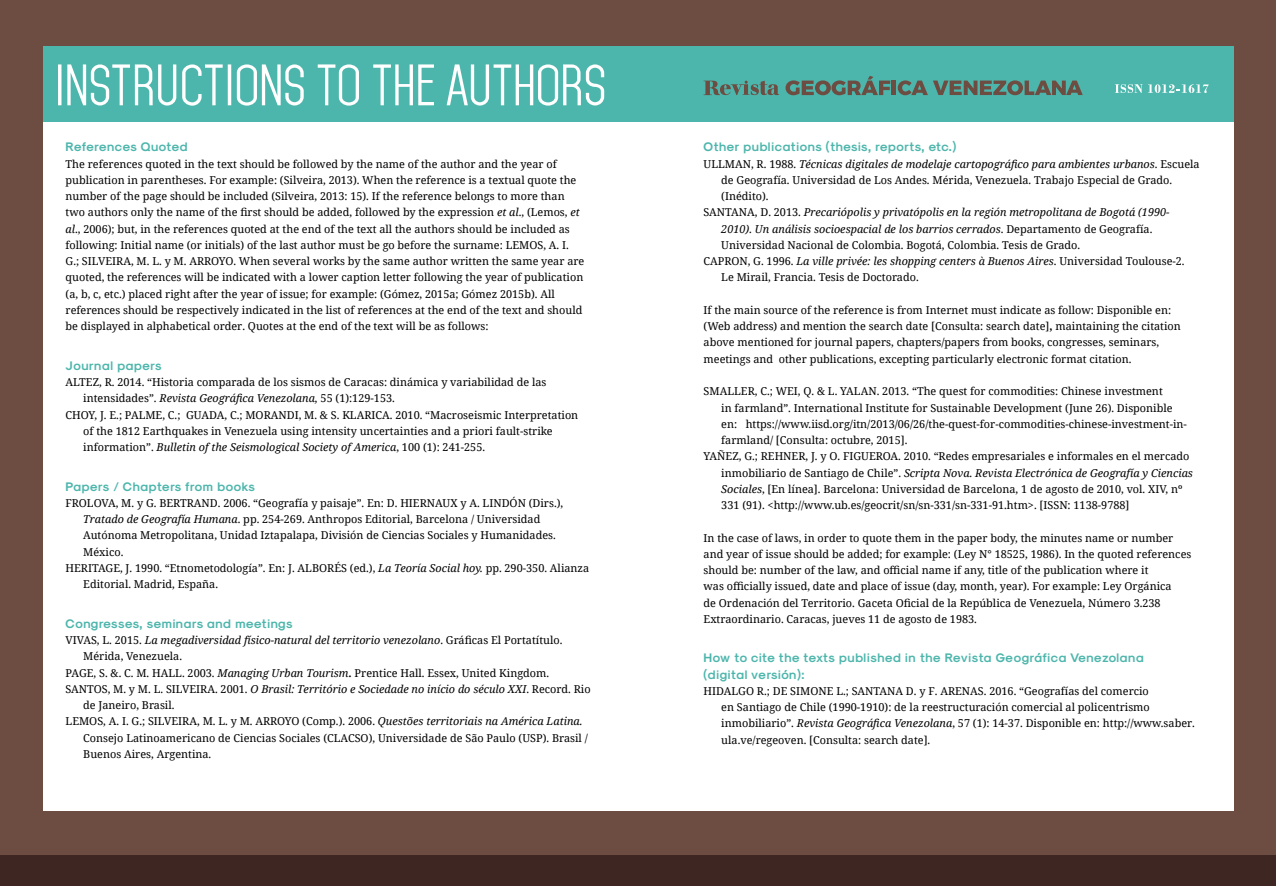
<style>
.page{position:relative;width:1276px;height:886px;background:#6d4c41}
.page>*{position:absolute;margin:0;border:0;box-sizing:border-box;transform-origin:0 0}
.t1{font:50px "Mohave";color:#fff}
.t2{font:12.5px/16.2px "Sk Modernist Bold";letter-spacing:.05em;color:#4db6ac}
.t3{font:10.88px/16.2px "Noto Serif";color:#000}
.t4{font:italic 10.88px "Noto Serif";color:#000}
.s1{font-style:italic}
.s2{font-style:normal}
.s3{font-weight:700}
</style>
<div class="page">
<div style="left:43px;top:46px;width:1190px;height:76px;background:#4db6ac"></div>
<div style="left:43px;top:122px;width:1190px;height:688px;background:#fff"></div>
<svg style="left:785px;top:76px;width:105px;height:19px"></svg>
<hr style="left:892px;top:81px;width:4px;height:14px;background:#6d4c41">
<svg style="left:897px;top:80px;width:185px;height:15px"></svg>
<svg style="left:703px;top:81px;width:76px;height:14px"></svg>
<div style="left:0;top:856px;width:1276px;height:30px;background:#3e2723"></div>
<svg style="left:1115px;top:84px;width:27px;height:9px"></svg>
<svg style="left:1148px;top:84px;width:60px;height:9px"></svg>
<h1 class="t1" style="left:55px;top:55px;width:553px">INSTRUCTIONS TO THE AUTHORS</h1>
<p class="t2" style="left:66px;top:139px;width:124px">References Quoted</p>
<p class="t3" style="left:66px;top:155px;width:520px">The references quoted in the text should be followed by the name of the author and the year of publication in parentheses. For example: (Silveira, 2013). When the reference is a textual quote the number of the page should be included (Silveira, 2013: 15). If the reference belongs to more than two authors only the name of the first should be added, followed by the expression <span class="s1">et al</span>., (Lemos, <span class="s1">et al</span>., 2006); but, in the references quoted at the end of the text all the authors should be included as following: Initial name (or initials) of the last author must be go before the surname: LEMOS, A. I.<br>G.; SILVEIRA, M. L. y M. ARROYO. When several works by the same author written the same year are quoted, the references will be indicated with a lower caption letter following the year of publication (a, b, c, etc.) placed right after the year of issue; for example: (Gómez, 2015a; Gómez 2015b). All references should be respectively indicated in the list of references at the end of the text and should be displayed in alphabetical order. Quotes at the end of the text will be as follows:</p>
<p class="t2" style="left:66px;top:357px;width:98px">Journal papers</p>
<p class="t3" style="left:66px;top:374px;width:482px">ALTEZ, R. 2014. “Historia comparada de los sismos de Caracas: dinámica y variabilidad de las</p>
<p class="t3" style="left:83px;top:390px;width:313px">intensidades”. <span class="s1">Revista Geográfica Venezolana,</span> 55 (1):129-153.</p>
<p class="t3" style="left:66px;top:406px;width:514px">CHOY, J. E.; PALME, C.; GUADA, C.; MORANDI, M. &amp; S. KLARICA. 2010. “Macroseismic Interpretation</p>
<p class="t3" style="left:83px;top:422px;width:471px">of the 1812 Earthquakes in Venezuela using intensity uncertainties and a priori fault-strike</p>
<p class="t4" style="left:83px;top:440px;width:403px"><span class="s2">information”.</span> Bulletin of the Seismological Society of America<span class="s2">, 100 (1): 241-255.</span></p>
<p class="t2" style="left:66px;top:478px;width:191px">Papers / Chapters from books</p>
<p class="t3" style="left:66px;top:494px;width:499px">FROLOVA, M. y G. BERTRAND. 2006. “Geografía y paisaje”. En: D. HIERNAUX y A. LINDÓN (Dirs.),</p>
<p class="t3" style="left:83px;top:511px;width:458px"><span class="s1">Tratado de Geografía Humana</span>. pp. 254-269. Anthropos Editorial, Barcelona / Universidad</p>
<p class="t3" style="left:83px;top:527px;width:474px">Autónoma Metropolitana, Unidad Iztapalapa, División de Ciencias Sociales y Humanidades.</p>
<p class="t3" style="left:83px;top:543px;width:42px">México.</p>
<p class="t3" style="left:66px;top:559px;width:525px">HERITAGE, J. 1990. “Etnometodología”. En: J. ALBORÉS (ed.), <span class="s1">La Teoría Social hoy.</span> pp. 290-350. Alianza</p>
<p class="t3" style="left:83px;top:576px;width:136px">Editorial. Madrid, España.</p>
<p class="t2" style="left:66px;top:615px;width:228px">Congresses, seminars and meetings</p>
<p class="t4" style="left:66px;top:633px;width:498px"><span class="s2">VIVAS, L. 2015.</span> La megadiversidad físico-natural del territorio venezolano<span class="s2">. Gráficas El Portatítulo.</span></p>
<p class="t3" style="left:83px;top:648px;width:100px">Mérida, Venezuela.</p>
<p class="t3" style="left:66px;top:664px;width:485px">PAGE, S. &amp;. C. M. HALL. 2003. <span class="s1">Managing Urban Tourism</span><span class="s3">.</span> Prentice Hall. Essex, United Kingdom.</p>
<p class="t4" style="left:66px;top:681px;width:526px"><span class="s2">SANTOS, M. y M. L. SILVEIRA. 2001.</span> O Brasil: Território e Sociedade no início do século XXI<span class="s2">. Record. Rio</span></p>
<p class="t3" style="left:83px;top:696px;width:93px">de Janeiro, Brasil.</p>
<p class="t3" style="left:66px;top:713px;width:518px">LEMOS, A. I. G.; SILVEIRA, M. L. y M. ARROYO (Comp.). 2006. <span class="s1">Questões territoriais na América Latina.</span></p>
<p class="t3" style="left:83px;top:729px;width:506px">Consejo Latinoamericano de Ciencias Sociales (CLACSO), Universidade de São Paulo (USP). Brasil /</p>
<p class="t3" style="left:83px;top:745px;width:130px">Buenos Aires, Argentina.</p>
<p class="t2" style="left:703px;top:139px;width:254px">Other publications (thesis, reports, etc.)</p>
<p class="t4" style="left:703px;top:156px;width:497px"><span class="s2">ULLMAN, R. 1988.</span> Técnicas digitales de modelaje cartopográfico para ambientes urbanos<span class="s2">. Escuela</span></p>
<p class="t3" style="left:721px;top:171px;width:452px">de Geografía. Universidad de Los Andes. Mérida, Venezuela. Trabajo Especial de Grado.</p>
<p class="t3" style="left:721px;top:188px;width:49px">(Inédito).</p>
<p class="t4" style="left:703px;top:205px;width:467px"><span class="s2">SANTANA, D. 2013.</span> Precariópolis y privatópolis en la región metropolitana de Bogotá (1990-</p>
<p class="t4" style="left:721px;top:221px;width:432px">2010). Un análisis socioespacial de los barrios cerrados<span class="s2">. Departamento de Geografía.</span></p>
<p class="t3" style="left:721px;top:236px;width:360px">Universidad Nacional de Colombia. Bogotá, Colombia. Tesis de Grado.</p>
<p class="t4" style="left:703px;top:254px;width:482px"><span class="s2">CAPRON, G. 1996.</span> La ville privée: les shopping centers à Buenos Aires<span class="s2">. Universidad Toulouse-2.</span></p>
<p class="t3" style="left:721px;top:269px;width:199px">Le Mirail, Francia. Tesis de Doctorado.</p>
<p class="t3" style="left:703px;top:301px;width:479px">If the main source of the reference is from Internet must indicate as follow: Disponible en: (Web address) and mention the search date [Consulta: search date]<span class="s3">,</span> maintaining the citation above mentioned for journal papers, chapters/papers from books, congresses, seminars, meetings and other publications, excepting particularly electronic format citation.</p>
<p class="t3" style="left:703px;top:383px;width:461px">SMALLER, C.; WEI, Q. &amp; L. YALAN. 2013. “The quest for commodities: Chinese investment</p>
<p class="t3" style="left:721px;top:399px;width:453px">in farmland”. International Institute for Sustainable Development (June 26). Disponible</p>
<p class="t3" style="left:721px;top:415px;width:467px">en: https://www.iisd.org/itn/2013/06/26/the-quest-for-commodities-chinese-investment-in-</p>
<p class="t3" style="left:721px;top:431px;width:188px">farmland/ [Consulta: octubre, 2015].</p>
<p class="t3" style="left:703px;top:448px;width:487px">YAÑEZ, G.; REHNER, J. y O. FIGUEROA. 2010. “Redes empresariales e informales en el mercado</p>
<p class="t4" style="left:721px;top:465px;width:473px"><span class="s2">inmobiliario de Santiago de Chile”.</span> Scripta Nova. Revista Electrónica de Geografía y Ciencias</p>
<p class="t3" style="left:721px;top:480px;width:462px"><span class="s1">Sociales</span>, [En línea]. Barcelona: Universidad de Barcelona, 1 de agosto de 2010, vol. XIV, nº</p>
<p class="t3" style="left:721px;top:496px;width:410px">331 (91). &lt;http://www.ub.es/geocrit/sn/sn-331/sn-331-91.htm&gt;. [ISSN: 1138-9788]</p>
<p class="t3" style="left:703px;top:529px;width:489px">In the case of laws, in order to quote them in the paper body, the minutes name or number and year of issue should be added; for example: (Ley N° 18525, 1986). In the quoted references should be: number of the law, and official name if any, title of the publication where it<br>was officially issued, date and place of issue (day, month, year). For example: Ley Orgánica<br>de Ordenación del Territorio. Gaceta Oficial de la República de Venezuela, Número 3.238<br>Extraordinario. Caracas, jueves 11 de agosto de 1983.</p>
<p class="t2" style="left:703px;top:650px;width:441px">How to cite the texts published in the Revista Geográfica Venezolana (digital versión):</p>
<p class="t3" style="left:721px;top:682px;width:475px;text-indent:-18px">HIDALGO R.; DE SIMONE L.; SANTANA D. y F. ARENAS. 2016. “Geografías del comercio<br>en Santiago de Chile (1990-1910): de la reestructuración comercial al policentrismo inmobiliario”. <span class="s1">Revista Geográfica Venezolana</span>, 57 (1): 14-37. Disponible en: http://www.saber. ula.ve/regeoven. [Consulta: search date].</p>
</div>
